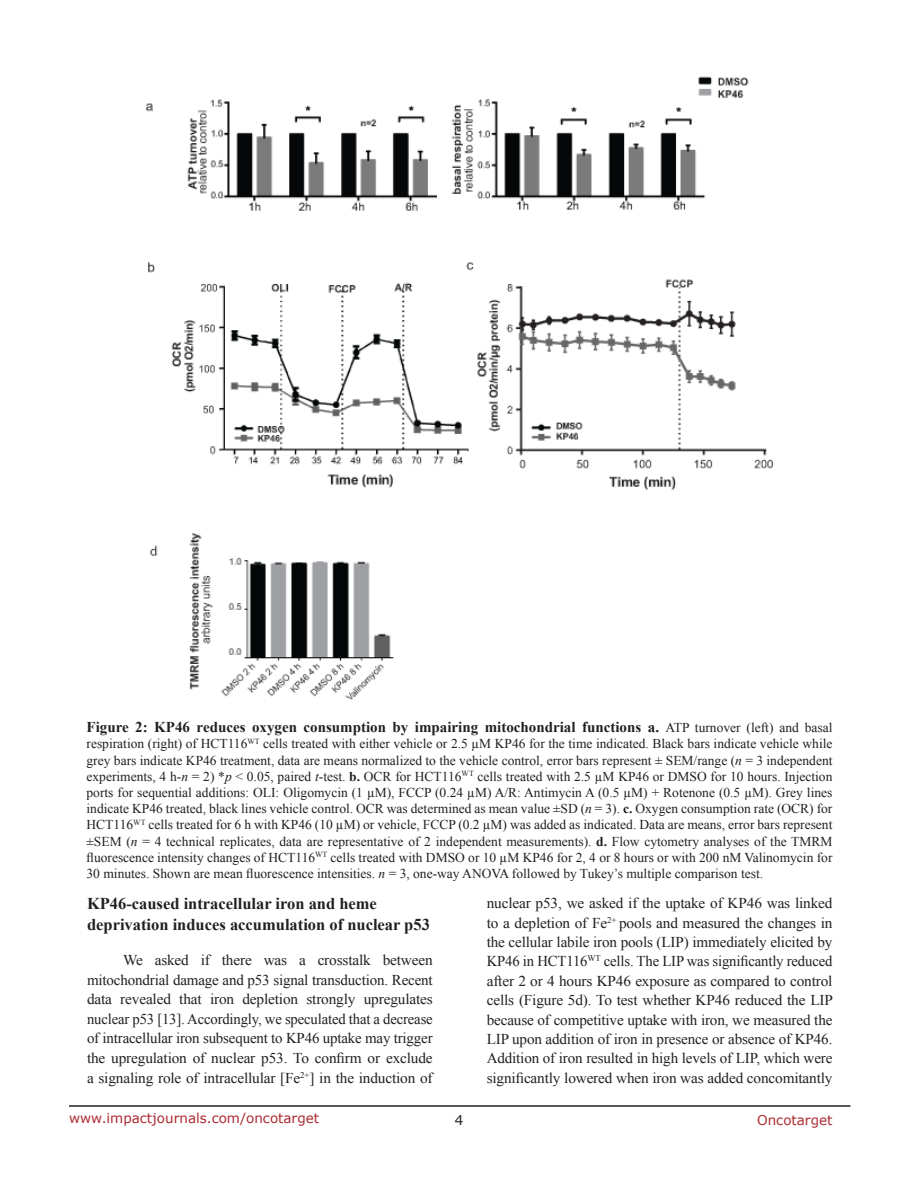
<style>
.page{position:relative;width:918px;height:1188px;background:#fff}
.page>*{position:absolute;margin:0;border:0;box-sizing:border-box;transform-origin:0 0}
.SubHeading{font:700 16.5px/21.5px "Times New Roman";color:#221f22}
.BodyText{font:15px/19.4px "Times New Roman";letter-spacing:-.01em;color:#221f22;text-align:justify}
.FigureText{font:700 15px "Times New Roman";color:#221f22}
.FigureText-2{font:13.5px/16.2px "Times New Roman";color:#221f22;text-align:justify}
.t1{font:13.5px "Verdana";color:#ac2b31}
.t2{font:13.5px "Verdana";color:#221f22}
.s1{font-weight:400;font-size:13.5px}
.s2{font-style:italic}
.s3{font-weight:700}
</style>
<div class="page">
<hr style="left:69px;top:1105px;width:781px;height:2px;background:#231f20">
<img style="left:147px;top:76px;width:625px;height:623px">
<p class="FigureText" style="left:87px;top:717px;width:747px">Figure 2: KP46 reduces oxygen consumption by impairing mitochondrial functions a. <span class="s1">ATP turnover (left) and basal</span></p>
<p class="FigureText-2" style="left:87px;top:736px;width:747px">respiration (right) of HCT116<sup>WT</sup> cells treated with either vehicle or 2.5 µM KP46 for the time indicated. Black bars indicate vehicle while grey bars indicate KP46 treatment, data are means normalized to the vehicle control, error bars represent ± SEM/range (<span class="s2">n</span> = 3 independent experiments, 4 h-<span class="s2">n</span> = 2) *<span class="s2">p</span> &lt; 0.05, paired <span class="s2">t</span>-test. <span class="s3">b.</span> OCR for HCT116<sup>WT</sup> cells treated with 2.5 µM KP46 or DMSO for 10 hours. Injection ports for sequential additions: OLI: Oligomycin (1 µM), FCCP (0.24 µM) A/R: Antimycin A (0.5 µM) + Rotenone (0.5 µM). Grey lines indicate KP46 treated, black lines vehicle control. OCR was determined as mean value ±SD (<span class="s2">n</span> = 3). <span class="s3">c.</span> Oxygen consumption rate (OCR) for HCT116<sup>WT</sup> cells treated for 6 h with KP46 (10 µM) or vehicle, FCCP (0.2 µM) was added as indicated. Data are means, error bars represent ±SEM (<span class="s2">n</span> = 4 technical replicates, data are representative of 2 independent measurements). <span class="s3">d.</span> Flow cytometry analyses of the TMRM fluorescence intensity changes of HCT116<sup>WT</sup> cells treated with DMSO or 10 µM KP46 for 2, 4 or 8 hours or with 200 nM Valinomycin for 30 minutes. Shown are mean fluorescence intensities. <span class="s2">n</span> = 3, one-way ANOVA followed by Tukey’s multiple comparison test.</p>
<p class="SubHeading" style="left:87px;top:892px;width:345px">KP46-caused intracellular iron and heme deprivation induces accumulation of nuclear p53</p>
<p class="BodyText" style="left:87px;top:950px;width:347px;text-indent:36px">We asked if there was a crosstalk between mitochondrial damage and p53 signal transduction. Recent data revealed that iron depletion strongly upregulates nuclear p53 [13]. Accordingly, we speculated that a decrease of intracellular iron subsequent to KP46 uptake may trigger the upregulation of nuclear p53. To confirm or exclude a signaling role of intracellular [Fe<sup>2+</sup>] in the induction of</p>
<p class="BodyText" style="left:487px;top:893px;width:348px">nuclear p53, we asked if the uptake of KP46 was linked to a depletion of Fe<sup>2+</sup> pools and measured the changes in the cellular labile iron pools (LIP) immediately elicited by KP46 in HCT116<sup>WT</sup> cells. The LIP was significantly reduced after 2 or 4 hours KP46 exposure as compared to control cells (Figure 5d). To test whether KP46 reduced the LIP because of competitive uptake with iron, we measured the LIP upon addition of iron in presence or absence of KP46.<br>Addition of iron resulted in high levels of LIP, which were significantly lowered when iron was added concomitantly</p>
<p class="t1" style="left:69px;top:1110px;width:252px">www.impactjournals.com/oncotarget</p>
<p class="t2" style="left:455px;top:1111px;width:10px">4</p>
<p class="t1" style="left:757px;top:1111px;width:77px">Oncotarget</p>
</div>
